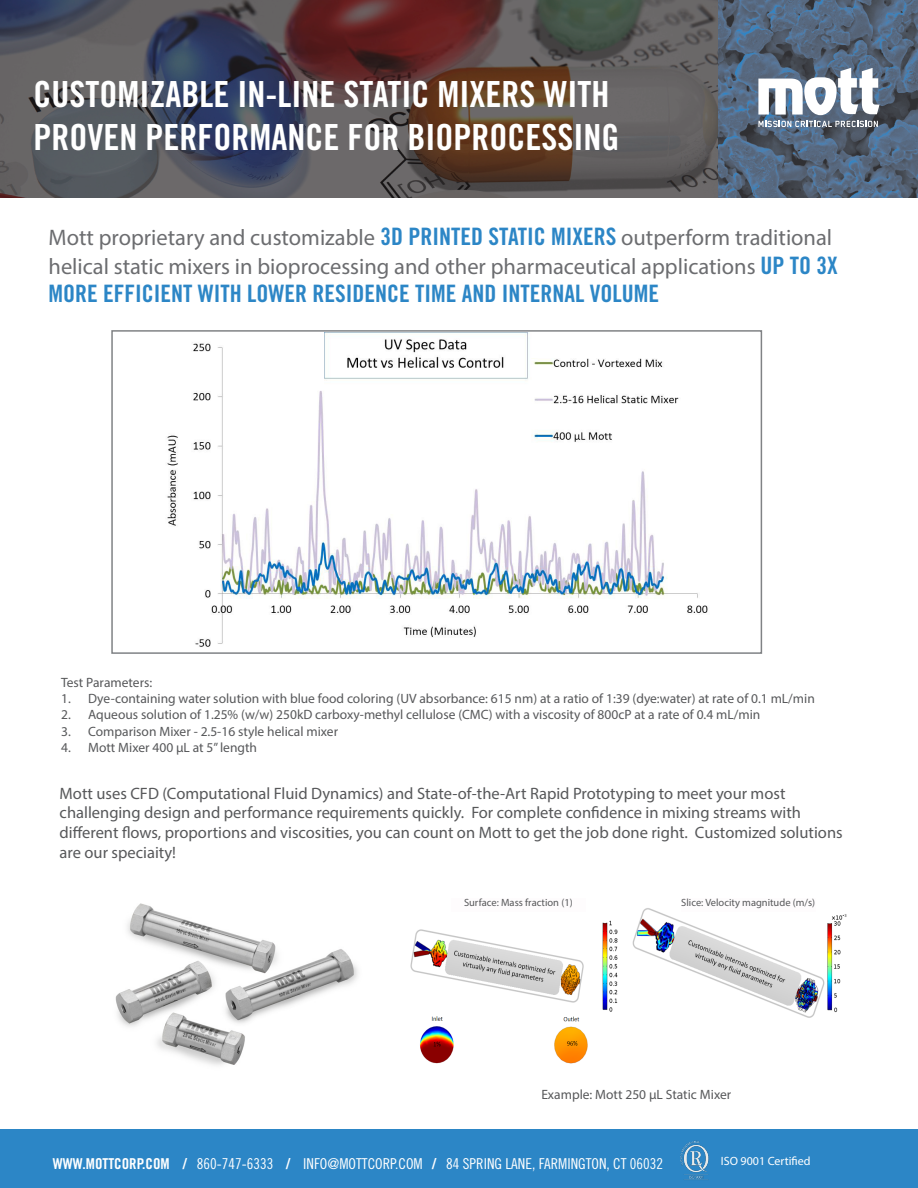
<style>
.page{position:relative;width:918px;height:1188px;background:#fff}
.page>*{position:absolute;margin:0;border:0;box-sizing:border-box;transform-origin:0 0}
.t1{font:36px/43.2px "Trade Gothic LT Std Bd Cn 20";color:#fff}
.t2{font:24px "Trade Gothic LT Std Bd Cn 20";color:#2c86c6}
.t3{font:22.5px/28.8px "Myriad Pro";color:#6c6d70}
.t4{font:16.5px/19.8px "Myriad Pro";color:#57585a}
.t5{font:15px "Trade Gothic LT Std Cn 18";color:#fff}
.t6{font:13.5px "Myriad Pro";color:#57585a}
.t7{font:12px "Myriad Pro";color:#fff}
.t8{font:10.5px "Myriad Pro";color:#57585a}
.s1{font-family:"Trade Gothic LT Std Bd Cn 20";font-size:24px;color:#2c86c6}
.s2{font-family:"Trade Gothic LT Std Bd Cn 20"}
</style>
<div class="page">
<svg style="left:0;top:0;width:718px;height:197px;background:#564d50"></svg>
<img style="left:718px;top:0;width:200px;height:197px">
<svg style="left:758px;top:68px;width:122px;height:47px"></svg>
<svg style="left:758px;top:121px;width:120px;height:6px"></svg>
<div style="left:0;top:1130px;width:918px;height:58px;background:#2c86c6"></div>
<img style="left:680px;top:1140px;width:29px;height:40px">
<img style="left:167px;top:333px;width:541px;height:314px">
<div style="left:111px;top:330px;width:651px;height:324px;border:2px solid #808285"></div>
<img style="left:410px;top:908px;width:437px;height:156px">
<img style="left:115px;top:903px;width:243px;height:162px">
<div style="left:681px;top:898px;width:135px;height:14px;background:#fefcfd"></div>
<div style="left:451px;top:898px;width:135px;height:14px;background:#fefcfd"></div>
<p class="t1" style="left:34px;top:72px;width:587px">CUSTOMIZABLE IN-LINE STATIC MIXERS WITH<br>PROVEN PERFORMANCE FOR BIOPROCESSING</p>
<p class="t3" style="left:49px;top:222px;width:791px">Mott proprietary and customizable <span class="s1">3D PRINTED STATIC MIXERS</span> outperform traditional helical static mixers in bioprocessing and other pharmaceutical applications <span class="s1">UP TO 3X</span></p>
<p class="t2" style="left:49px;top:279px;width:612px">MORE EFFICIENT WITH LOWER RESIDENCE TIME AND INTERNAL VOLUME</p>
<p class="t6" style="left:61px;top:674px;width:93px">Test Parameters:</p>
<p class="t6" style="left:61px;top:690px;width:755px">1. Dye-containing water solution with blue food coloring (UV absorbance: 615 nm) at a ratio of 1:39 (dye:water) at rate of 0.1 mL/min</p>
<p class="t6" style="left:61px;top:706px;width:701px">2. Aqueous solution of 1.25% (w/w) 250kD carboxy-methyl cellulose (CMC) with a viscosity of 800cP at a rate of 0.4 mL/min</p>
<p class="t6" style="left:61px;top:723px;width:279px">3. Comparison Mixer - 2.5-16 style helical mixer</p>
<p class="t6" style="left:61px;top:739px;width:197px">4. Mott Mixer 400 µL at 5” length</p>
<p class="t4" style="left:60px;top:783px;width:785px">Mott uses CFD (Computational Fluid Dynamics) and State-of-the-Art Rapid Prototyping to meet your most challenging design and performance requirements quickly. For complete confidence in mixing streams with different flows, proportions and viscosities, you can count on Mott to get the job done right. Customized solutions are our speciaity!</p>
<p class="t8" style="left:464px;top:896px;width:110px">Surface: Mass fraction (1)</p>
<p class="t8" style="left:681px;top:896px;width:136px">Slice: Velocity magnitude (m/s)</p>
<p class="t6" style="left:541px;top:1086px;width:191px">Example: Mott 250 µL Static Mixer</p>
<p class="t5" style="left:53px;top:1155px;width:612px"><span class="s2">WWW.MOTTCORP.COM /</span> 860-747-6333 <span class="s2">/</span> INFO@MOTTCORP.COM <span class="s2">/</span> 84 SPRING LANE, FARMINGTON, CT 06032</p>
<p class="t7" style="left:721px;top:1153px;width:91px">ISO 9001 Certified</p>
</div>
